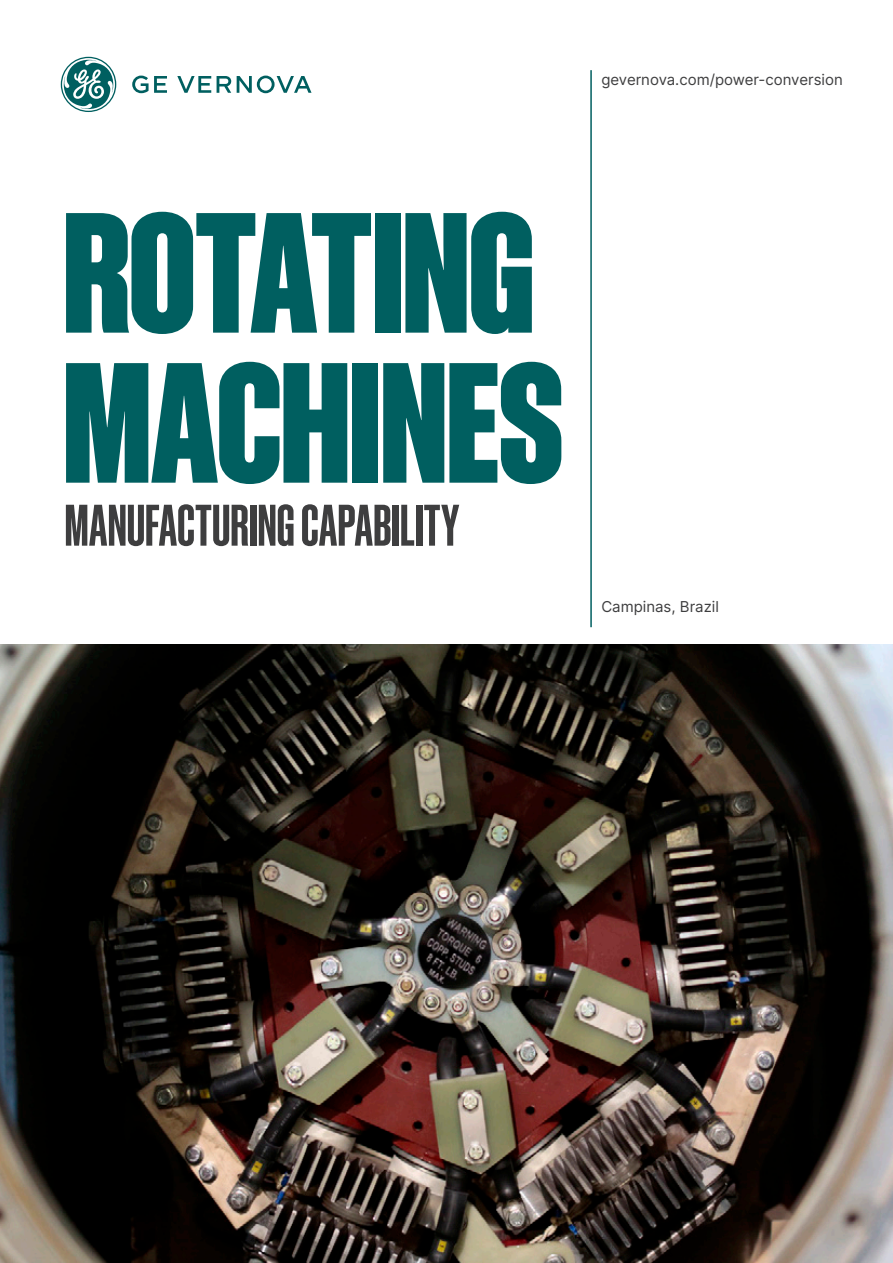
<style>
.page{position:relative;width:893px;height:1263px;background:#fff}
.page>*{position:absolute;margin:0;border:0;box-sizing:border-box;transform-origin:0 0}
.t1{font:800 166.5px/150px "Sons Condensed";letter-spacing:-.015em;color:#005f60}
.t2{font:600 57px "Sons Condensed";letter-spacing:-.005em;color:#3e3e3f}
.t3{font:15px "Inter";color:#3e3e3f}
</style>
<div class="page">
<img style="left:0;top:644px;width:893px;height:619px">
<svg style="left:61px;top:57px;width:55px;height:55px"></svg>
<svg style="left:132px;top:76px;width:35px;height:17px"></svg>
<svg style="left:177px;top:76px;width:34px;height:17px"></svg>
<svg style="left:217px;top:76px;width:14px;height:17px"></svg>
<svg style="left:237px;top:76px;width:74px;height:17px"></svg>
<hr style="left:590px;top:70px;width:2px;height:557px;background:#005f60">
<p class="t3" style="left:601px;top:68px;width:243px">gevernova.com/power-conversion</p>
<h1 class="t1" style="left:62px;top:197px;width:503px">ROTATING<br>MACHINES</h1>
<h2 class="t2" style="left:64px;top:495px;width:397px">MANUFACTURING CAPABILITY</h2>
<p class="t3" style="left:601px;top:595px;width:119px">Campinas, Brazil</p>
</div>
